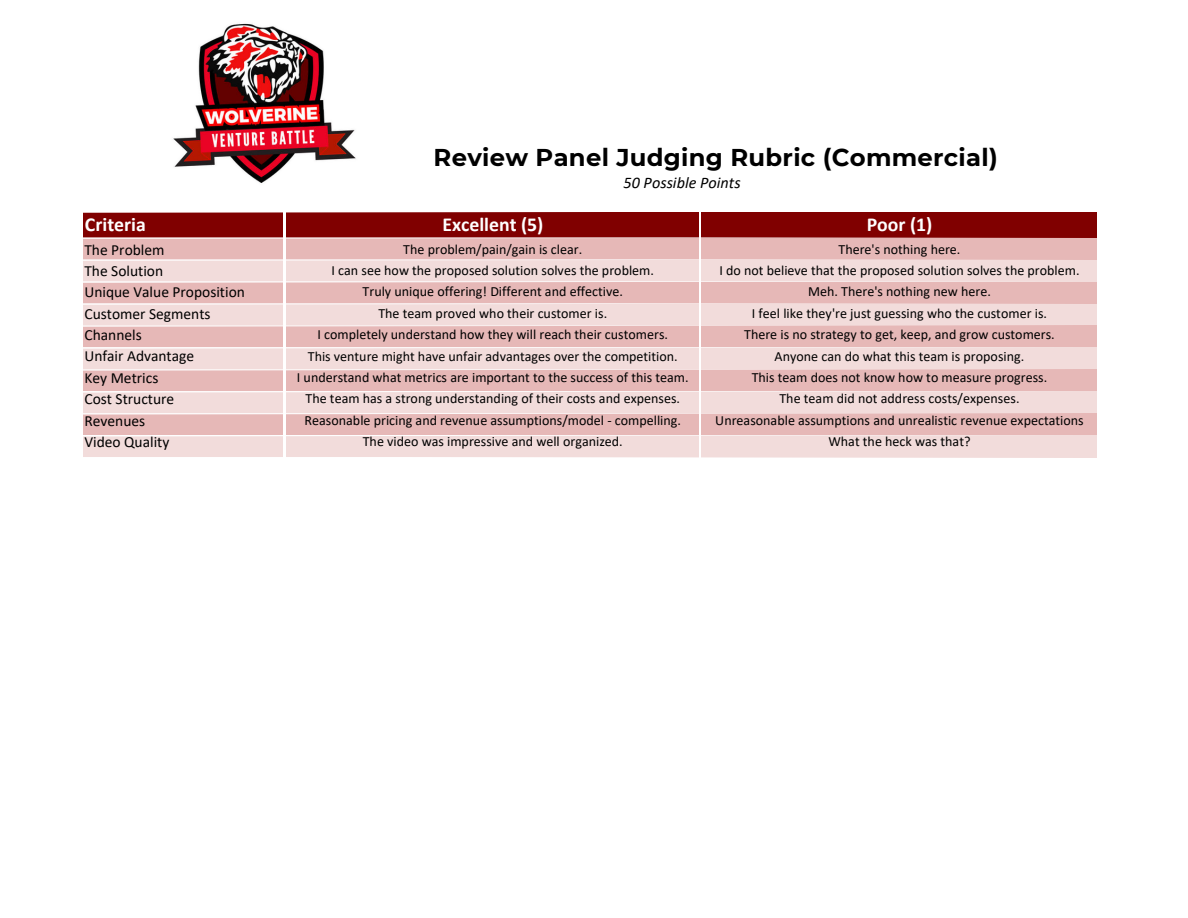
<style>
.page{position:relative;width:1188px;height:918px;background:#fff}
.page>*{position:absolute;margin:0;border:0;box-sizing:border-box;transform-origin:0 0}
.t1{font:700 24.3px "Montserrat";letter-spacing:.01em;color:#000}
.t2{font:700 19.8px "Calibri";color:#fff}
.t3{font:italic 16.2px "Calibri";color:#000}
.t4{font:15.45px/21.3px "Calibri";color:#000}
.t5{font:14.1px/21.3px "Calibri";color:#000;text-align:center}
</style>
<div class="page">
<div style="left:82px;top:212px;width:1016px;height:26px;background:#800000"></div>
<div style="left:82px;top:238px;width:1016px;height:22px;background:#e6b8b7"></div>
<div style="left:82px;top:260px;width:1016px;height:22px;background:#f2dcdb"></div>
<div style="left:82px;top:282px;width:1016px;height:22px;background:#e6b8b7"></div>
<div style="left:82px;top:304px;width:1016px;height:22px;background:#f2dcdb"></div>
<div style="left:82px;top:326px;width:1016px;height:22px;background:#e6b8b7"></div>
<div style="left:82px;top:348px;width:1016px;height:22px;background:#f2dcdb"></div>
<div style="left:82px;top:370px;width:1016px;height:22px;background:#e6b8b7"></div>
<div style="left:82px;top:392px;width:1016px;height:22px;background:#f2dcdb"></div>
<div style="left:82px;top:414px;width:1016px;height:22px;background:#e6b8b7"></div>
<div style="left:82px;top:436px;width:1016px;height:22px;background:#f2dcdb"></div>
<hr style="left:284px;top:213px;width:1px;height:245px;background:#fff">
<hr style="left:699px;top:213px;width:2px;height:245px;background:#fff">
<hr style="left:1097px;top:213px;width:2px;height:245px;background:#fff">
<svg style="left:82px;top:212px;width:1016px;height:1px"></svg>
<svg style="left:82px;top:237px;width:983px;height:2px"></svg>
<svg style="left:82px;top:259px;width:906px;height:2px"></svg>
<svg style="left:82px;top:281px;width:799px;height:2px"></svg>
<svg style="left:82px;top:303px;width:906px;height:2px"></svg>
<svg style="left:82px;top:325px;width:1015px;height:2px"></svg>
<svg style="left:82px;top:347px;width:1015px;height:2px"></svg>
<svg style="left:82px;top:369px;width:1015px;height:2px"></svg>
<svg style="left:82px;top:391px;width:1015px;height:2px"></svg>
<svg style="left:82px;top:413px;width:1015px;height:2px"></svg>
<svg style="left:82px;top:435px;width:1015px;height:1px"></svg>
<svg style="left:82px;top:457px;width:799px;height:1px"></svg>
<img style="left:173px;top:23px;width:183px;height:160px">
<h1 class="t1" style="left:434px;top:140px;width:566px">Review Panel Judging Rubric (Commercial)</h1>
<p class="t3" style="left:624px;top:171px;width:119px">50 Possible Points</p>
<h2 class="t2" style="left:85px;top:211px;width:62px">Criteria</h2>
<h2 class="t2" style="left:442px;top:211px;width:103px">Excellent (5)</h2>
<h2 class="t2" style="left:867px;top:211px;width:67px">Poor (1)</h2>
<p class="t4" style="left:84px;top:238px;width:162px">The Problem<br>The Solution<br>Unique Value Proposition<br>Customer Segments<br>Channels<br>Unfair Advantage<br>Key Metrics<br>Cost Structure<br>Revenues<br>Video Quality</p>
<p class="t5" style="left:297px;top:238px;width:393px">The problem/pain/gain is clear.<br>I can see how the proposed solution solves the problem.<br>Truly unique offering! Different and effective.<br>The team proved who their customer is.<br>I completely understand how they will reach their customers.<br>This venture might have unfair advantages over the competition.<br>I understand what metrics are important to the success of this team.<br>The team has a strong understanding of their costs and expenses.<br>Reasonable pricing and revenue assumptions/model - compelling.<br>The video was impressive and well organized.</p>
<p class="t5" style="left:715px;top:238px;width:370px">There's nothing here.<br>I do not believe that the proposed solution solves the problem.<br>Meh. There's nothing new here.<br>I feel like they're just guessing who the customer is.<br>There is no strategy to get, keep, and grow customers.<br>Anyone can do what this team is proposing.<br>This team does not know how to measure progress.<br>The team did not address costs/expenses.<br>Unreasonable assumptions and unrealistic revenue expectations What the heck was that?</p>
</div>
